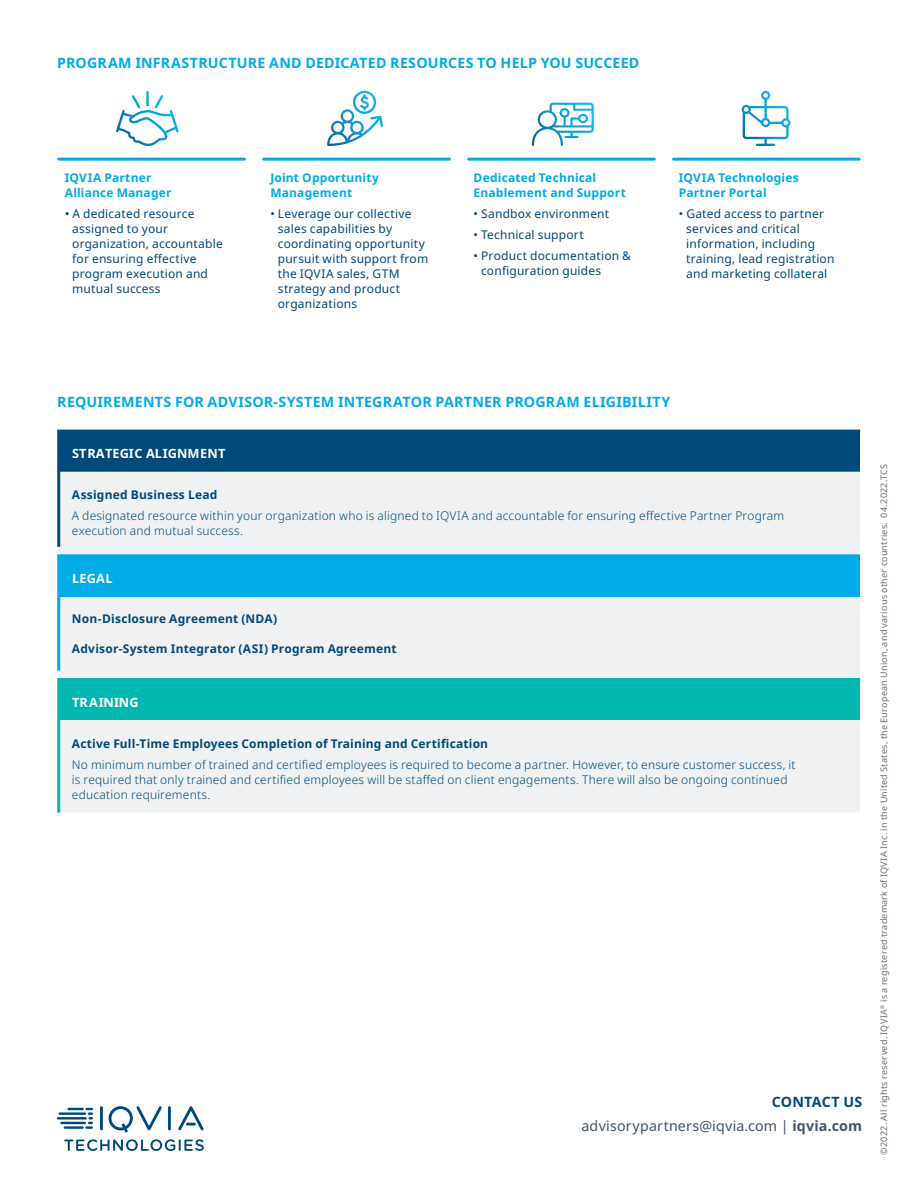
<style>
.page{position:relative;width:918px;height:1188px;background:#fff}
.page>*{position:absolute;margin:0;border:0;box-sizing:border-box;transform-origin:0 0}
.MAIN_BODY_SUBHEAD_H4{font:700 14.25px "Noto Sans";letter-spacing:.015em;color:#00abe7}
.Contact_body_copy{font:14.25px "Noto Sans";letter-spacing:.01em;color:#425465}
.Contact_us{font:700 14.25px "Noto Sans";letter-spacing:.01em;color:#00497b}
.t1{font:700 12.75px "Noto Sans";color:#fff}
.t2{font:12px/15px "Noto Sans";letter-spacing:.015em;color:#00497b}
.t3{font:300 12px "Noto Sans";letter-spacing:.015em;color:#00497b}
.t4{font:700 12px "Noto Sans";letter-spacing:.015em;color:#00497b}
.t5{font:700 12px/15px "Noto Sans";letter-spacing:.015em;color:#00abe7}
.Copyright{font:9px "Noto Sans";letter-spacing:.025em;color:#686f7e}
.s1{font-weight:500;font-style:italic}
.s2{font-weight:700}
</style>
<div class="page">
<svg style="left:57px;top:1106px;width:147px;height:45px"></svg>
<div style="left:59px;top:431px;width:801px;height:41px;background:#00497b"></div>
<div style="left:59px;top:472px;width:801px;height:341px;background:#f0f1f2"></div>
<hr style="left:57px;top:472px;width:3px;height:75px;background:#00497b">
<hr style="left:57px;top:430px;width:803px;height:3px;background:#00497b">
<hr style="left:57px;top:433px;width:3px;height:39px;background:#00497b">
<div style="left:59px;top:556px;width:801px;height:40px;background:#00abe7"></div>
<hr style="left:57px;top:554px;width:803px;height:3px;background:#00abe7">
<hr style="left:57px;top:557px;width:3px;height:39px;background:#00abe7">
<hr style="left:57px;top:596px;width:3px;height:75px;background:#00abe7">
<div style="left:59px;top:680px;width:801px;height:40px;background:#00b8af"></div>
<hr style="left:57px;top:678px;width:803px;height:3px;background:#00b8af">
<hr style="left:57px;top:681px;width:3px;height:39px;background:#00b8af">
<hr style="left:57px;top:720px;width:3px;height:93px;background:#00b8af">
<svg style="left:327px;top:91px;width:56px;height:55px"></svg>
<svg style="left:742px;top:91px;width:48px;height:55px"></svg>
<svg style="left:532px;top:103px;width:62px;height:43px"></svg>
<svg style="left:116px;top:91px;width:63px;height:55px"></svg>
<hr style="left:59px;top:158px;width:185px;height:3px;background:#00abe7">
<hr style="left:674px;top:158px;width:185px;height:3px;background:#00abe7">
<hr style="left:469px;top:158px;width:185px;height:3px;background:#00abe7">
<hr style="left:264px;top:158px;width:185px;height:3px;background:#00abe7">
<p class="MAIN_BODY_SUBHEAD_H4" style="left:57px;top:53px;width:584px">PROGRAM INFRASTRUCTURE AND DEDICATED RESOURCES TO HELP YOU SUCCEED</p>
<p class="t5" style="left:65px;top:170px;width:108px">IQVIA Partner<br>Alliance Manager</p>
<p class="t2" style="left:72px;top:207px;width:152px;text-indent:-8px"><span class="s1">•</span> A dedicated resource assigned to your organization, accountable for ensuring effective program execution and mutual success</p>
<p class="t5" style="left:270px;top:170px;width:110px">Joint Opportunity</p>
<p class="t5" style="left:270px;top:185px;width:83px">Management</p>
<p class="t2" style="left:278px;top:207px;width:152px;text-indent:-8px">• Leverage our collective sales capabilities by coordinating opportunity pursuit with support from the IQVIA sales, GTM strategy and product organizations</p>
<p class="t5" style="left:474px;top:170px;width:124px">Dedicated Technical</p>
<p class="t5" style="left:474px;top:185px;width:154px">Enablement and Support</p>
<p class="t2" style="left:474px;top:207px;width:137px">• Sandbox environment</p>
<p class="t2" style="left:474px;top:228px;width:112px">• Technical support</p>
<p class="t2" style="left:481px;top:249px;width:151px;text-indent:-8px">• Product documentation &amp; configuration guides</p>
<p class="t5" style="left:679px;top:170px;width:121px">IQVIA Technologies</p>
<p class="t5" style="left:679px;top:185px;width:89px">Partner Portal</p>
<p class="t2" style="left:686px;top:207px;width:150px;text-indent:-8px">• Gated access to partner services and critical information, including training, lead registration and marketing collateral</p>
<p class="MAIN_BODY_SUBHEAD_H4" style="left:57px;top:391px;width:615px">REQUIREMENTS FOR ADVISOR-SYSTEM INTEGRATOR PARTNER PROGRAM ELIGIBILITY</p>
<p class="t1" style="left:72px;top:445px;width:155px">STRATEGIC ALIGNMENT</p>
<p class="t4" style="left:72px;top:486px;width:147px">Assigned Business Lead</p>
<p class="t3" style="left:72px;top:507px;width:714px">A designated resource within your organization who is aligned to IQVIA and accountable for ensuring effective Partner Program</p>
<p class="t3" style="left:72px;top:522px;width:173px">execution and mutual success.</p>
<p class="t1" style="left:72px;top:569px;width:42px">LEGAL</p>
<p class="t4" style="left:72px;top:611px;width:207px">Non-Disclosure Agreement (NDA)</p>
<p class="t4" style="left:72px;top:641px;width:326px">Advisor-System Integrator (ASI) Program Agreement</p>
<p class="t1" style="left:72px;top:693px;width:68px">TRAINING</p>
<p class="t4" style="left:72px;top:735px;width:418px">Active Full-Time Employees Completion of Training and Certification</p>
<p class="t3" style="left:72px;top:756px;width:725px">No minimum number of trained and certified employees is required to become a partner. However, to ensure customer success, it</p>
<p class="t3" style="left:72px;top:771px;width:717px">is required that only trained and certified employees will be staffed on client engagements. There will also be ongoing continued</p>
<p class="t3" style="left:72px;top:786px;width:140px">education requirements.</p>
<p class="Contact_us" style="left:772px;top:1092px;width:92px">CONTACT US</p>
<p class="Contact_body_copy" style="left:581px;top:1116px;width:282px">advisorypartners@iqvia.com | <span class="s2">iqvia.com</span></p>
<p class="Copyright" style="left:878px;top:1155px;width:692px;rotate:-90deg">©2022. All rights reserved. IQVIA<sup>®</sup> is a registered trademark of IQVIA Inc. in the United States, the European Union, and various other countries. 04.2022.TCS</p>
</div>
